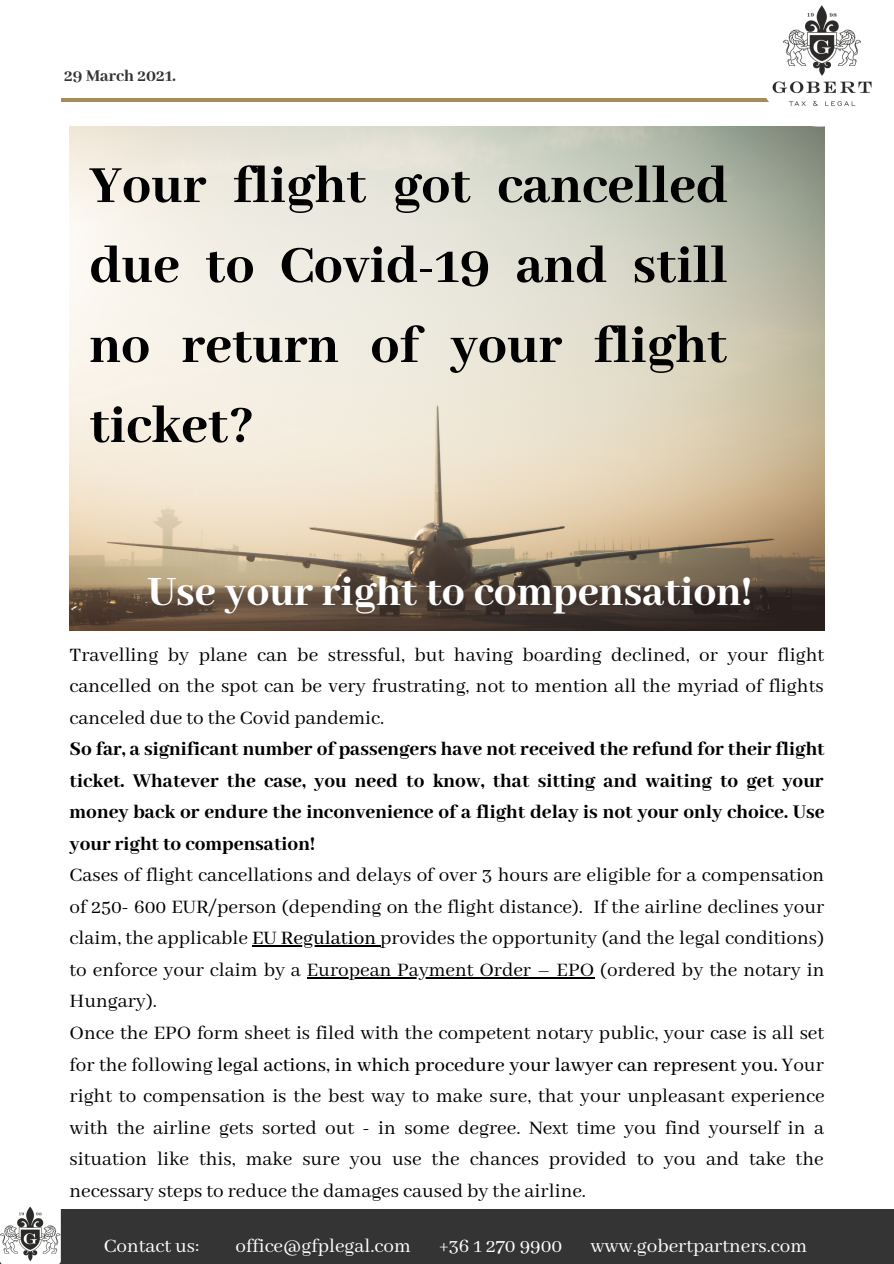
<style>
.page{position:relative;width:894px;height:1264px;background:#fff}
.page>*{position:absolute;margin:0;border:0;box-sizing:border-box;transform-origin:0 0}
.t1{font:800 57.45px/79.9px "Abhaya Libre";color:#000;text-align:justify}
.t2{font:800 45.45px "Abhaya Libre";color:#fff}
.t3{font:21.15px/31.5px "Abhaya Libre";color:#000;text-align:justify}
.t4{font:800 21.15px/31.5px "Abhaya Libre";color:#000;text-align:justify}
.t5{font:21.15px "Abhaya Libre";color:#fff}
.t6{font:800 18px "Abhaya Libre";color:#343434}
.s1{font-weight:500}
</style>
<div class="page">
<div style="left:0;top:1209px;width:893px;height:54px;background:#343434"></div>
<img style="left:70px;top:127px;width:754px;height:503px">
<hr style="left:61px;top:98px;width:773px;height:3px;background:#a68d57">
<hr style="left:252px;top:945px;width:128px;height:1px;background:#000">
<hr style="left:307px;top:977px;width:287px;height:1px;background:#000">
<img style="left:755px;top:5px;width:117px;height:122px">
<img style="left:0;top:1203px;width:61px;height:60px;border-radius:4px">
<p class="t6" style="left:64px;top:66px;width:113px">29 March 2021.</p>
<p class="t1" style="left:89px;top:148px;width:640px">Your flight got cancelled due to Covid-19 and still no return of your flight ticket?</p>
<p class="t2" style="left:147px;top:567px;width:605px">Use your right to compensation!</p>
<p class="t3" style="left:70px;top:639px;width:756px">Travelling by plane can be stressful, but having boarding declined, or your flight cancelled on the spot can be very frustrating, not to mention all the myriad of flights canceled due to the Covid pandemic.</p>
<p class="t4" style="left:70px;top:734px;width:756px">So far, a significant number of passengers have not received the refund for their flight ticket. Whatever the case, you need to know, that sitting and waiting to get your money back or endure the inconvenience of a flight delay is not your only choice. Use your right to compensation!</p>
<p class="t3" style="left:70px;top:860px;width:756px">Cases of flight cancellations and delays of over 3 hours are eligible for a compensation of 250- 600 EUR/person (depending on the flight distance). If the airline declines your claim, the applicable <span class="s1">EU Regulation</span> provides the opportunity (and the legal conditions) to enforce your claim by a European Payment Order – EPO (ordered by the notary in Hungary).</p>
<p class="t3" style="left:70px;top:1017px;width:756px">Once the EPO form sheet is filed with the competent notary public, your case is all set for the following <span class="s1">legal actions, in which procedure your lawyer can represent you.</span> Your right to compensation is the best way to make sure, that your unpleasant experience with the airline gets sorted out - in some degree. Next time you find yourself in a situation like this, make sure you use the chances provided to you and take the necessary steps to reduce the damages caused by the airline.</p>
<p class="t5" style="left:104px;top:1233px;width:97px">Contact us:</p>
<p class="t5" style="left:235px;top:1233px;width:177px">office@gfplegal.com</p>
<p class="t5" style="left:439px;top:1233px;width:125px">+36 1 270 9900</p>
<p class="t5" style="left:590px;top:1233px;width:218px">www.gobertpartners.com</p>
</div>
